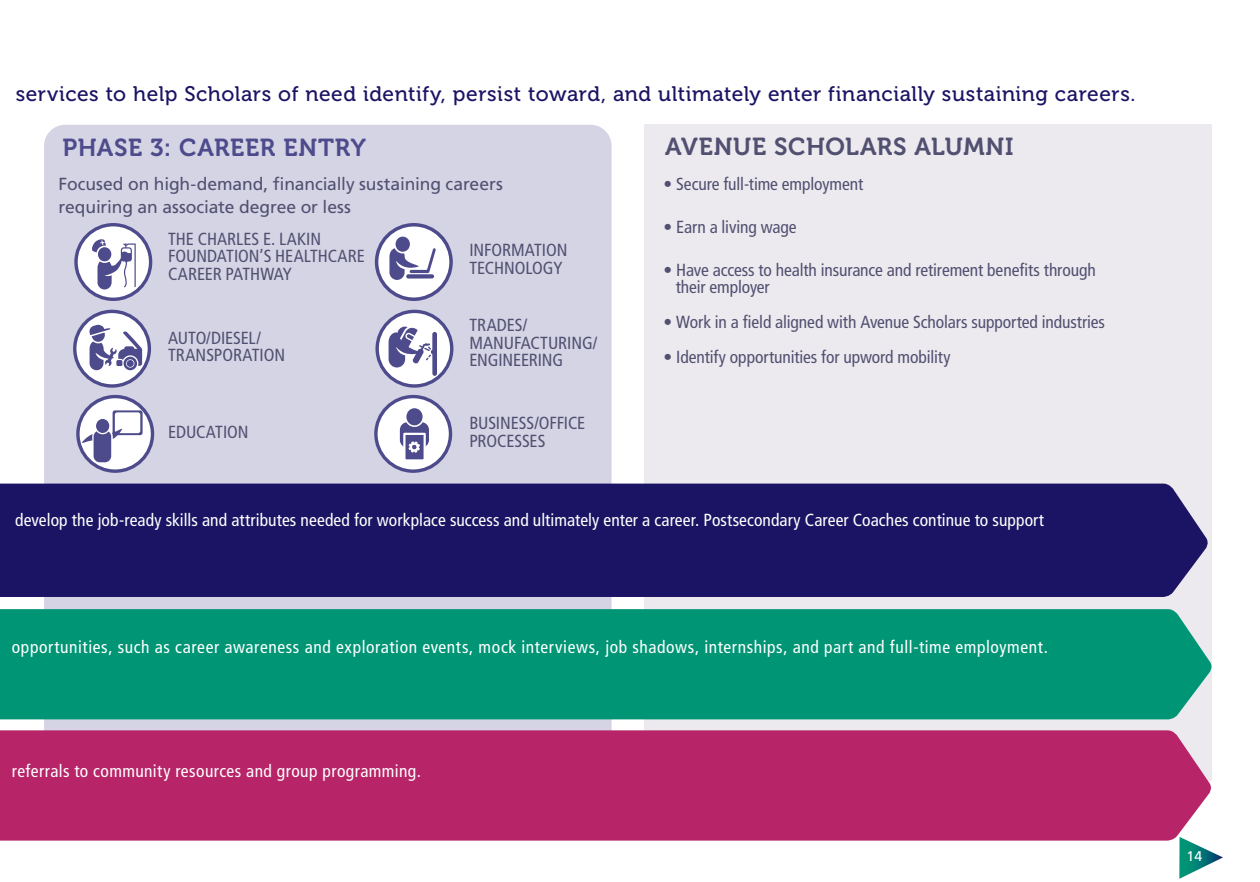
<style>
.page{position:relative;width:1260px;height:882px;background:#fff}
.page>*{position:absolute;margin:0;border:0;box-sizing:border-box;transform-origin:0 0}
.t1{font:24.5px "Museo 700";letter-spacing:.025em;color:#515071}
.t2{font:24.5px "Museo 700";letter-spacing:.03em;color:#4e4b8c}
.t3{font:21px "Museo 500";letter-spacing:.025em;color:#1b1464}
.t4{font:condensed 17.5px/17.5px "Frutiger LT Std";letter-spacing:-.005em;color:#515071}
.t5{font:condensed 17.5px "Frutiger LT Std";letter-spacing:.025em;color:#fff}
.t6{font:condensed 17.5px "Frutiger LT Std";letter-spacing:.005em;color:#fff}
.t7{font:17.5px/22.8px "Frutiger LT Std";letter-spacing:-.005em;color:#515071}
.t8{font:14px "Frutiger LT Std";color:#fff}
</style>
<div class="page">
<div style="left:44px;top:125px;width:568px;height:684px;background:#d5d4e5;border-radius:21px"></div>
<div style="left:644px;top:125px;width:568px;height:656px;background:#eceaee"></div>
<svg style="left:0;top:479px;width:1208px;height:120px;background:#28226d"></svg>
<div style="left:0;top:608px;width:1212px;height:112px;background:#009575"></div>
<div style="left:0;top:729px;width:1211px;height:112px;background:#b72467"></div>
<svg style="left:75px;top:311px;width:74px;height:75px;background:#e6e6ef"></svg>
<div style="left:73px;top:310px;width:78px;height:78px;border:3px solid #4e4b8c;border-radius:50%"></div>
<svg style="left:89px;top:325px;width:53px;height:45px;background:#abaac8"></svg>
<div style="left:377px;top:225px;width:74px;height:74px;background:#fff;border-radius:50%"></div>
<div style="left:375px;top:223px;width:78px;height:78px;border:4px solid #4e4b8c;border-radius:50%"></div>
<svg style="left:389px;top:237px;width:47px;height:43px"></svg>
<svg style="left:377px;top:311px;width:75px;height:75px;background:#e3e3ed"></svg>
<div style="left:375px;top:310px;width:78px;height:78px;border:3px solid #4e4b8c;border-radius:50%"></div>
<svg style="left:389px;top:327px;width:48px;height:49px;background:#afaecb"></svg>
<div style="left:376px;top:397px;width:74px;height:74px;background:#fff;border-radius:50%"></div>
<div style="left:374px;top:395px;width:78px;height:78px;border:3px solid #4e4b8c;border-radius:50%"></div>
<div style="left:400px;top:422px;width:29px;height:26px;background:#4e4b8c;border-radius:8px"></div>
<svg style="left:404px;top:408px;width:21px;height:19px"></svg>
<div style="left:404px;top:434px;width:21px;height:26px;background:#4e4b8c"></div>
<div style="left:403px;top:433px;width:23px;height:29px;border:2px solid #fff"></div>
<svg style="left:409px;top:441px;width:11px;height:12px"></svg>
<svg style="left:78px;top:397px;width:75px;height:74px;background:#e7e6ef"></svg>
<div style="left:76px;top:395px;width:78px;height:78px;border:3px solid #4e4b8c;border-radius:50%"></div>
<div style="left:94px;top:430px;width:17px;height:32px;background:#4e4b8c;border-radius:6px"></div>
<svg style="left:80px;top:410px;width:63px;height:35px;background:#c7c6da"></svg>
<svg style="left:76px;top:225px;width:75px;height:74px;background:#e6e6ef"></svg>
<div style="left:74px;top:223px;width:78px;height:78px;border:3px solid #4e4b8c;border-radius:50%"></div>
<svg style="left:91px;top:238px;width:45px;height:52px;background:#bcbbd3"></svg>
<svg style="left:1179px;top:837px;width:44px;height:42px"></svg>
<p class="t3" style="left:16px;top:83px;width:1121px">services to help Scholars of need identify, persist toward, and ultimately enter financially sustaining careers.</p>
<h1 class="t2" style="left:62px;top:133px;width:305px">PHASE 3: CAREER ENTRY</h1>
<h1 class="t1" style="left:665px;top:133px;width:350px">AVENUE SCHOLARS ALUMNI</h1>
<p class="t7" style="left:59px;top:172px;width:446px">Focused on high-demand, financially sustaining careers requiring an associate degree or less</p>
<p class="t4" style="left:664px;top:175px;width:201px">• Secure full-time employment</p>
<p class="t4" style="left:664px;top:218px;width:135px">• Earn a living wage</p>
<p class="t4" style="left:676px;top:261px;width:422px;text-indent:-12px">• Have access to health insurance and retirement benefits through their employer</p>
<p class="t4" style="left:664px;top:313px;width:443px">• Work in a field aligned with Avenue Scholars supported industries</p>
<p class="t4" style="left:664px;top:348px;width:288px">• Identify opportunities for upword mobility</p>
<p class="t4" style="left:168px;top:230px;width:198px">THE CHARLES E. LAKIN<br>FOUNDATION’S HEALTHCARE<br>CAREER PATHWAY</p>
<p class="t4" style="left:469px;top:241px;width:100px">INFORMATION<br>TECHNOLOGY</p>
<p class="t4" style="left:469px;top:317px;width:130px">TRADES/<br>MANUFACTURING/<br>ENGINEERING</p>
<p class="t4" style="left:168px;top:330px;width:118px;line-height:16.6px">AUTO/DIESEL/<br>TRANSPORATION</p>
<p class="t4" style="left:168px;top:423px;width:82px">EDUCATION</p>
<p class="t4" style="left:469px;top:415px;width:117px">BUSINESS/OFFICE<br>PROCESSES</p>
<p class="t6" style="left:15px;top:510px;width:1030px">develop the job-ready skills and attributes needed for workplace success and ultimately enter a career. Postsecondary Career Coaches continue to support</p>
<p class="t5" style="left:12px;top:637px;width:1038px">opportunities, such as career awareness and exploration events, mock interviews, job shadows, internships, and part and full-time employment.</p>
<p class="t5" style="left:12px;top:761px;width:411px">referrals to community resources and group programming.</p>
<p class="t8" style="left:1187px;top:848px;width:17px">14</p>
</div>
